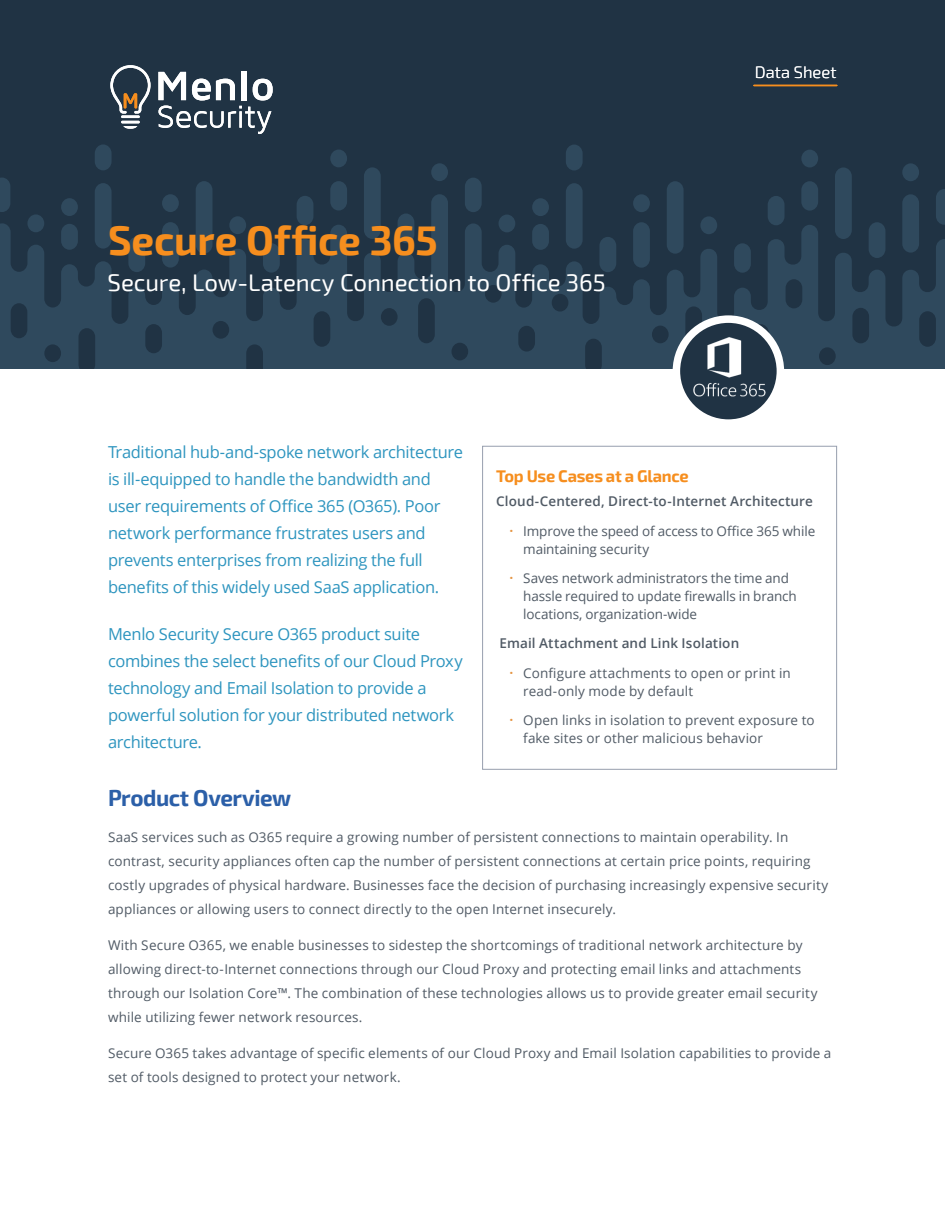
<style>
.page{position:relative;width:945px;height:1215px;background:#fff}
.page>*{position:absolute;margin:0;border:0;box-sizing:border-box;transform-origin:0 0}
.t1{font:700 40.5px "Exo 2";letter-spacing:-.005em;color:#f68e1e}
.t2{font:24px "Exo 2";color:#fff}
.t3{font:700 22.5px "Exo 2";letter-spacing:-.02em;color:#2b5fa8}
.t4{font:16.5px/27px "Open Sans";letter-spacing:-.02em;color:#2e95bf}
.t5{font:700 16.5px "Exo 2";letter-spacing:-.015em;color:#f68e1e}
.t6{font:300 16.5px "Exo 2";letter-spacing:.005em;color:#fff}
.t7{font:13.5px/24px "Open Sans";letter-spacing:.01em;color:#505a65}
.t8{font:13.5px/18px "Open Sans";letter-spacing:-.01em;color:#505a65}
.t9{font:600 13.5px "Open Sans";letter-spacing:.01em;color:#505a65}
.s1{font-family:"Ubuntu";font-size:9px;color:#e59543}
</style>
<div class="page">
<div style="left:0;top:0;width:945px;height:369px;background:#203344"></div>
<svg style="left:0;top:144px;width:945px;height:225px"></svg>
<svg style="left:786px;top:279px;width:16px;height:29px"></svg>
<svg style="left:452px;top:343px;width:16px;height:17px"></svg>
<svg style="left:381px;top:308px;width:17px;height:18px"></svg>
<svg style="left:852px;top:308px;width:17px;height:35px"></svg>
<svg style="left:919px;top:311px;width:17px;height:36px"></svg>
<svg style="left:752px;top:324px;width:17px;height:14px"></svg>
<svg style="left:819px;top:347px;width:17px;height:18px"></svg>
<svg style="left:652px;top:326px;width:17px;height:17px"></svg>
<svg style="left:552px;top:294px;width:16px;height:18px"></svg>
<svg style="left:485px;top:285px;width:17px;height:18px"></svg>
<svg style="left:418px;top:298px;width:17px;height:45px"></svg>
<svg style="left:685px;top:306px;width:17px;height:35px"></svg>
<svg style="left:585px;top:339px;width:17px;height:30px"></svg>
<svg style="left:518px;top:326px;width:17px;height:26px"></svg>
<svg style="left:246px;top:344px;width:17px;height:25px"></svg>
<svg style="left:314px;top:311px;width:16px;height:36px"></svg>
<svg style="left:145px;top:324px;width:17px;height:29px"></svg>
<svg style="left:213px;top:321px;width:16px;height:18px"></svg>
<svg style="left:44px;top:344px;width:17px;height:18px"></svg>
<svg style="left:79px;top:328px;width:16px;height:41px"></svg>
<svg style="left:11px;top:303px;width:16px;height:35px"></svg>
<svg style="left:676px;top:319px;width:104px;height:104px;fill:#203344"></svg>
<div style="left:673px;top:315px;width:111px;height:112px;border:8px solid #fff;border-radius:50%"></div>
<img style="left:691px;top:330px;width:76px;height:75px">
<hr style="left:754px;top:85px;width:83px;height:1px;background:#f68e1e">
<hr style="left:121px;top:115px;width:19px;height:3px;background:#fff">
<svg style="left:121px;top:121px;width:19px;height:8px"></svg>
<svg style="left:110px;top:65px;width:41px;height:49px"></svg>
<div style="left:242px;top:71px;width:5px;height:29px;background:#fff"></div>
<svg style="left:158px;top:72px;width:115px;height:62px"></svg>
<div style="left:482px;top:446px;width:355px;height:324px;border:1px solid #979fae"></div>
<h1 class="t1" style="left:108px;top:216px;width:331px">Secure Office 365</h1>
<h2 class="t2" style="left:107px;top:268px;width:500px">Secure, Low-Latency Connection to Office 365</h2>
<p class="t6" style="left:755px;top:62px;width:83px">Data Sheet</p>
<p class="t4" style="left:108px;top:438px;width:357px">Traditional hub-and-spoke network architecture is ill-equipped to handle the bandwidth and user requirements of Office 365 (O365). Poor network performance frustrates users and prevents enterprises from realizing the full benefits of this widely used SaaS application.</p>
<p class="t4" style="left:108px;top:620px;width:356px">Menlo Security Secure O365 product suite combines the select benefits of our Cloud Proxy technology and Email Isolation to provide a powerful solution for your distributed network architecture.</p>
<p class="t5" style="left:496px;top:466px;width:194px">Top Use Cases at a Glance</p>
<p class="t9" style="left:496px;top:492px;width:318px">Cloud-Centered, Direct-to-Internet Architecture</p>
<p class="t8" style="left:523px;top:521px;width:293px;text-indent:-14px"><span class="s1">•</span> Improve the speed of access to Office 365 while maintaining security</p>
<p class="t8" style="left:523px;top:569px;width:275px;text-indent:-14px"><span class="s1">•</span> Saves network administrators the time and hassle required to update firewalls in branch locations, organization-wide</p>
<p class="t9" style="left:500px;top:634px;width:241px">Email Attachment and Link Isolation</p>
<p class="t7" style="left:523px;top:663px;width:269px;line-height:18px;text-indent:-14px"><span class="s1">•</span> Configure attachments to open or print in read-only mode by default</p>
<p class="t7" style="left:523px;top:711px;width:293px;line-height:18px;text-indent:-14px"><span class="s1">•</span> Open links in isolation to prevent exposure to fake sites or other malicious behavior</p>
<h3 class="t3" style="left:108px;top:784px;width:185px">Product Overview</h3>
<p class="t7" style="left:108px;top:824px;width:722px">SaaS services such as O365 require a growing number of persistent connections to maintain operability. In contrast, security appliances often cap the number of persistent connections at certain price points, requiring costly upgrades of physical hardware. Businesses face the decision of purchasing increasingly expensive security appliances or allowing users to connect directly to the open Internet insecurely.</p>
<p class="t7" style="left:108px;top:932px;width:711px">With Secure O365, we enable businesses to sidestep the shortcomings of traditional network architecture by allowing direct-to-Internet connections through our Cloud Proxy and protecting email links and attachments through our Isolation Core™. The combination of these technologies allows us to provide greater email security while utilizing fewer network resources.</p>
<p class="t7" style="left:108px;top:1040px;width:725px">Secure O365 takes advantage of specific elements of our Cloud Proxy and Email Isolation capabilities to provide a set of tools designed to protect your network.</p>
</div>
